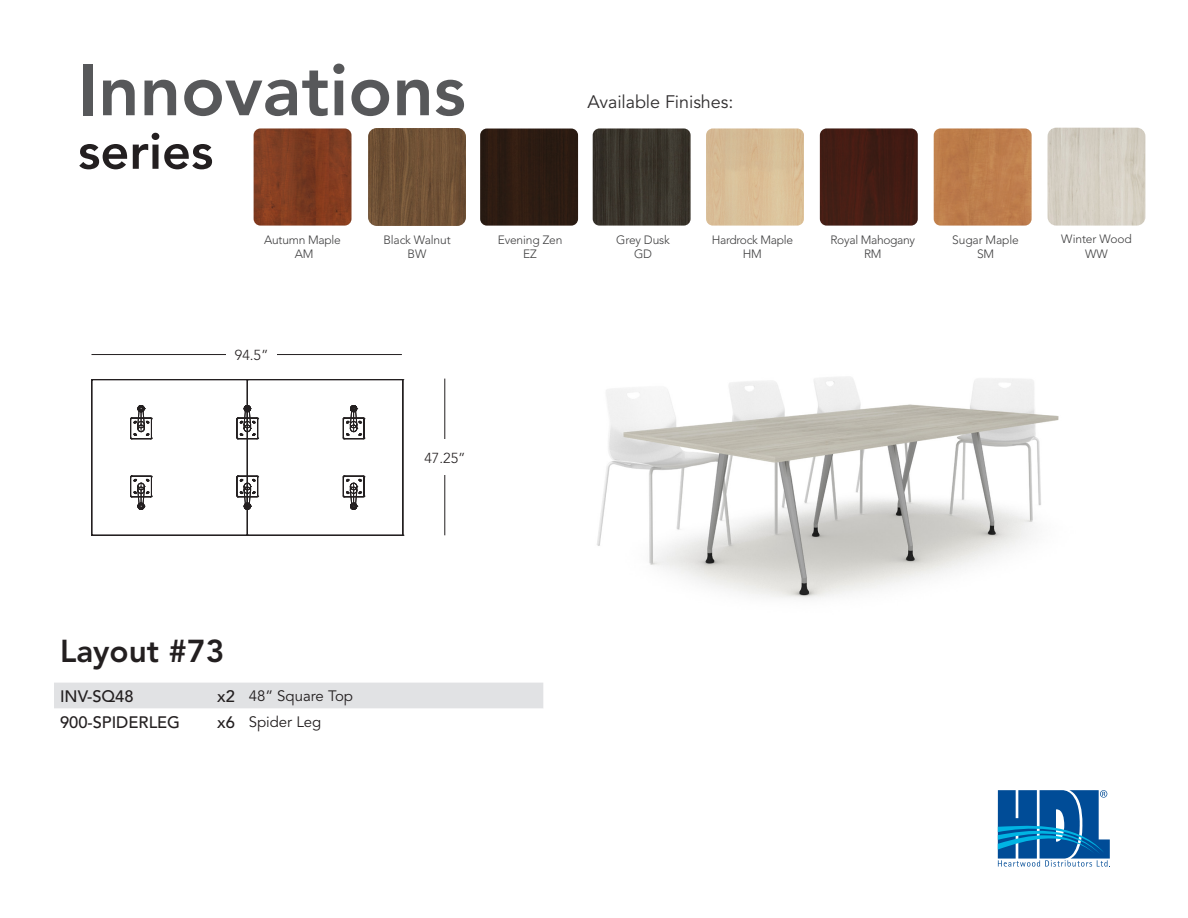
<style>
.page{position:relative;width:1188px;height:918px;background:#fff}
.page>*{position:absolute;margin:0;border:0;box-sizing:border-box;transform-origin:0 0}
.t1{font:800 72.3px "Avenir LT Std";color:#57585a}
.t2{font:800 50.4px "Avenir LT Std";color:#231f20}
.t3{font:800 31.5px "Avenir LT Std";color:#231f20}
.t4{font:18px "Avenir LT Std";letter-spacing:-.005em;color:#312f30}
.Layouts-WRK{font:500 16.5px "Avenir LT Std";color:#231f20}
.t5{font:15px "Avenir LT Std";color:#231f20}
.t6{font:300 14.4px "Avenir LT Std";color:#231f20}
.t7{font:300 12px/14.4px "Avenir LT Std";letter-spacing:-.01em;color:#3e3e3f;text-align:center}
</style>
<div class="page">
<svg style="left:998px;top:790px;width:112px;height:77px"></svg>
<img style="left:934px;top:128px;width:98px;height:98px">
<img style="left:593px;top:128px;width:98px;height:98px">
<img style="left:706px;top:128px;width:98px;height:98px">
<img style="left:820px;top:128px;width:98px;height:98px">
<img style="left:254px;top:128px;width:98px;height:98px">
<div style="left:480px;top:129px;width:98px;height:97px;background:#2d1c12"></div>
<img style="left:1048px;top:128px;width:97px;height:98px">
<img style="left:368px;top:128px;width:98px;height:98px">
<hr style="left:91px;top:354px;width:311px;height:1px;background:#231f20">
<hr style="left:444px;top:379px;width:1px;height:156px;background:#231f20">
<div style="left:54px;top:683px;width:489px;height:26px;background:#e1e2e4"></div>
<img style="left:597px;top:377px;width:462px;height:222px">
<div style="left:420px;top:440px;width:50px;height:35px;background:#fff"></div>
<div style="left:226px;top:345px;width:51px;height:19px;background:#fff"></div>
<div style="left:247px;top:379px;width:156px;height:157px;border:1px solid #231f20"></div>
<hr style="left:247px;top:535px;width:156px;height:1px;background:#231f20">
<svg style="left:91px;top:379px;width:168px;height:157px"></svg>
<svg style="left:342px;top:475px;width:23px;height:35px"></svg>
<svg style="left:342px;top:405px;width:23px;height:35px"></svg>
<h1 class="t1" style="left:78px;top:47px;width:389px">Innovations</h1>
<h2 class="t2" style="left:78px;top:121px;width:137px">series</h2>
<h3 class="t4" style="left:588px;top:91px;width:147px">Available Finishes:</h3>
<p class="t7" style="left:616px;top:232px;width:55px">Grey Dusk<br>GD</p>
<p class="t7" style="left:712px;top:232px;width:83px">Hardrock Maple<br>HM</p>
<p class="t7" style="left:831px;top:232px;width:86px">Royal Mahogany<br>RM</p>
<p class="t7" style="left:1061px;top:232px;width:72px">Winter Wood<br>WW</p>
<p class="t7" style="left:264px;top:232px;width:78px">Autumn Maple<br>AM</p>
<p class="t7" style="left:498px;top:232px;width:66px">Evening Zen<br>EZ</p>
<p class="t7" style="left:952px;top:232px;width:68px">Sugar Maple<br>SM</p>
<p class="t7" style="left:383px;top:233px;width:69px">Black Walnut<br>BW</p>
<p class="t6" style="left:235px;top:347px;width:35px">94.5”</p>
<p class="t3" style="left:60px;top:633px;width:166px">Layout #73</p>
<p class="Layouts-WRK" style="left:60px;top:687px;width:75px">INV-SQ48</p>
<p class="Layouts-WRK" style="left:217px;top:687px;width:19px">x2</p>
<p class="t5" style="left:249px;top:687px;width:106px">48” Square Top</p>
<p class="Layouts-WRK" style="left:60px;top:713px;width:122px">900-SPIDERLEG</p>
<p class="Layouts-WRK" style="left:217px;top:713px;width:19px">x6</p>
<p class="t5" style="left:249px;top:713px;width:74px">Spider Leg</p>
<p class="t6" style="left:424px;top:449px;width:43px">47.25”</p>
</div>
